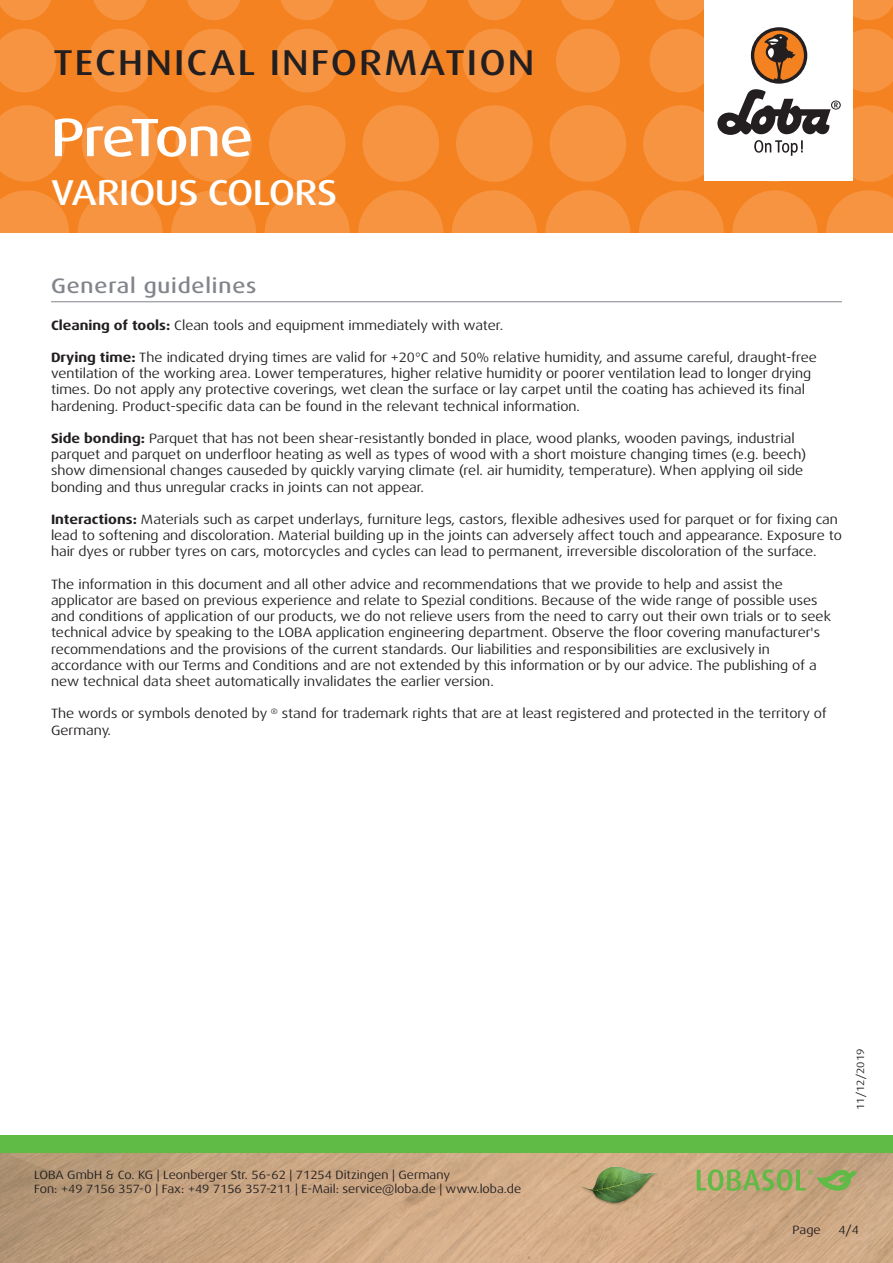
<style>
.page{position:relative;width:893px;height:1263px;background:#fff}
.page>*{position:absolute;margin:0;border:0;box-sizing:border-box;transform-origin:0 0}
.t1{font:500 expanded 54px "Dax Pro";letter-spacing:-.035em;color:#fff}
.t2{font:500 expanded 36px "Dax Pro";letter-spacing:.06em;color:#231f20}
.t3{font:500 expanded 36px "Dax Pro";letter-spacing:-.015em;color:#fff}
.Titel_grau{font:500 expanded 21px "Dax Pro";letter-spacing:.04em;color:#82858b}
.Text{font:expanded 13.5px/16.2px "Dax Pro";color:#231f20}
.t4{font:expanded 12px/14.4px "Dax Pro";color:#231f20}
.t5{font:expanded 10.5px "Dax Pro";color:#231f20}
.s1{font-weight:700}
</style>
<div class="page">
<div style="left:0;top:0;width:893px;height:233px;background:#f58220"></div>
<svg style="left:0;top:190px;width:69px;height:43px"></svg>
<svg style="left:78px;top:190px;width:85px;height:85px;fill:#f69441"></svg>
<svg style="left:171px;top:190px;width:85px;height:85px;fill:#f69441"></svg>
<svg style="left:265px;top:190px;width:85px;height:85px;fill:#f69441"></svg>
<svg style="left:358px;top:190px;width:85px;height:85px;fill:#f69441"></svg>
<svg style="left:545px;top:190px;width:85px;height:85px;fill:#f69441"></svg>
<svg style="left:452px;top:190px;width:85px;height:85px;fill:#f69441"></svg>
<svg style="left:732px;top:190px;width:85px;height:85px;fill:#f69441"></svg>
<svg style="left:639px;top:190px;width:85px;height:85px;fill:#f69441"></svg>
<svg style="left:826px;top:190px;width:67px;height:43px"></svg>
<svg style="left:0;top:105px;width:65px;height:77px"></svg>
<svg style="left:82px;top:105px;width:76px;height:77px"></svg>
<svg style="left:175px;top:105px;width:77px;height:77px"></svg>
<svg style="left:269px;top:105px;width:76px;height:77px"></svg>
<svg style="left:456px;top:105px;width:77px;height:77px"></svg>
<svg style="left:362px;top:105px;width:77px;height:77px"></svg>
<svg style="left:550px;top:105px;width:76px;height:77px"></svg>
<svg style="left:0;top:29px;width:56px;height:63px"></svg>
<svg style="left:182px;top:29px;width:64px;height:63px"></svg>
<svg style="left:88px;top:29px;width:64px;height:63px"></svg>
<svg style="left:275px;top:29px;width:64px;height:63px"></svg>
<svg style="left:462px;top:29px;width:64px;height:63px"></svg>
<svg style="left:369px;top:29px;width:64px;height:63px"></svg>
<svg style="left:556px;top:29px;width:64px;height:63px"></svg>
<svg style="left:0;top:0;width:51px;height:20px"></svg>
<svg style="left:187px;top:0;width:53px;height:20px"></svg>
<svg style="left:468px;top:0;width:53px;height:20px"></svg>
<svg style="left:655px;top:0;width:49px;height:20px"></svg>
<svg style="left:93px;top:0;width:54px;height:20px"></svg>
<svg style="left:374px;top:0;width:54px;height:20px"></svg>
<svg style="left:281px;top:0;width:53px;height:20px"></svg>
<svg style="left:561px;top:0;width:54px;height:20px"></svg>
<svg style="left:853px;top:0;width:40px;height:20px"></svg>
<img style="left:0;top:1152px;width:893px;height:111px">
<div style="left:0;top:1135px;width:893px;height:17px;background:#60bb46"></div>
<div style="left:704px;top:0;width:149px;height:181px;background:#fff"></div>
<svg style="left:643px;top:29px;width:250px;height:153px"></svg>
<img style="left:578px;top:1161px;width:82px;height:81px">
<svg style="left:697px;top:1169px;width:160px;height:22px;background:#9eac69"></svg>
<hr style="left:51px;top:301px;width:791px;height:1px;background:#82858b">
<h2 class="t2" style="left:53px;top:40px;width:483px">TECHNICAL INFORMATION</h2>
<p class="t1" style="left:51px;top:103px;width:203px">PreTone</p>
<h2 class="t3" style="left:51px;top:169px;width:287px">VARIOUS COLORS</h2>
<p class="Titel_grau" style="left:51px;top:272px;width:207px">General guidelines</p>
<p class="Text" style="left:51px;top:317px;width:454px"><span class="s1">Cleaning of tools:</span> Clean tools and equipment immediately with water.</p>
<p class="Text" style="left:51px;top:349px;width:767px"><span class="s1">Drying time:</span> The indicated drying times are valid for +20°C and 50% relative humidity, and assume careful, draught-free ventilation of the working area. Lower temperatures, higher relative humidity or poorer ventilation lead to longer drying times. Do not apply any protective coverings, wet clean the surface or lay carpet until the coating has achieved its final hardening. Product-specific data can be found in the relevant technical information.</p>
<p class="Text" style="left:51px;top:430px;width:756px"><span class="s1">Side bonding:</span> Parquet that has not been shear-resistantly bonded in place, wood planks, wooden pavings, industrial parquet and parquet on underfloor heating as well as types of wood with a short moisture changing times (e.g. beech) show dimensional changes causeded by quickly varying climate (rel. air humidity, temperature). When applying oil side bonding and thus unregular cracks in joints can not appear.</p>
<p class="Text" style="left:51px;top:511px;width:792px"><span class="s1">Interactions:</span> Materials such as carpet underlays, furniture legs, castors, flexible adhesives used for parquet or for fixing can lead to softening and discoloration. Material building up in the joints can adversely affect touch and appearance. Exposure to hair dyes or rubber tyres on cars, motorcycles and cycles can lead to permanent, irreversible discoloration of the surface.</p>
<p class="Text" style="left:51px;top:576px;width:781px">The information in this document and all other advice and recommendations that we provide to help and assist the applicator are based on previous experience and relate to Spezial conditions. Because of the wide range of possible uses and conditions of application of our products, we do not relieve users from the need to carry out their own trials or to seek technical advice by speaking to the LOBA application engineering department. Observe the floor covering manufacturer's recommendations and the provisions of the current standards. Our liabilities and responsibilities are exclusively in accordance with our Terms and Conditions and are not extended by this information or by our advice. The publishing of a new technical data sheet automatically invalidates the earlier version.</p>
<p class="Text" style="left:51px;top:706px;width:777px">The words or symbols denoted by <sup>®</sup> stand for trademark rights that are at least registered and protected in the territory of<br>Germany.</p>
<p class="t4" style="left:34px;top:1167px;width:489px">LOBA GmbH &amp; Co. KG | Leonberger Str. 56-62 | 71254 Ditzingen | Germany<br>Fon: +49 7156 357-0 | Fax: +49 7156 357-211 | E-Mail: service@loba.de | www.loba.de</p>
<p class="t5" style="left:854px;top:1110px;width:63px;rotate:-90deg">11/12/2019</p>
<p class="t4" style="left:793px;top:1223px;width:30px">Page</p>
<p class="t4" style="left:838px;top:1223px;width:22px">4/4</p>
</div>
